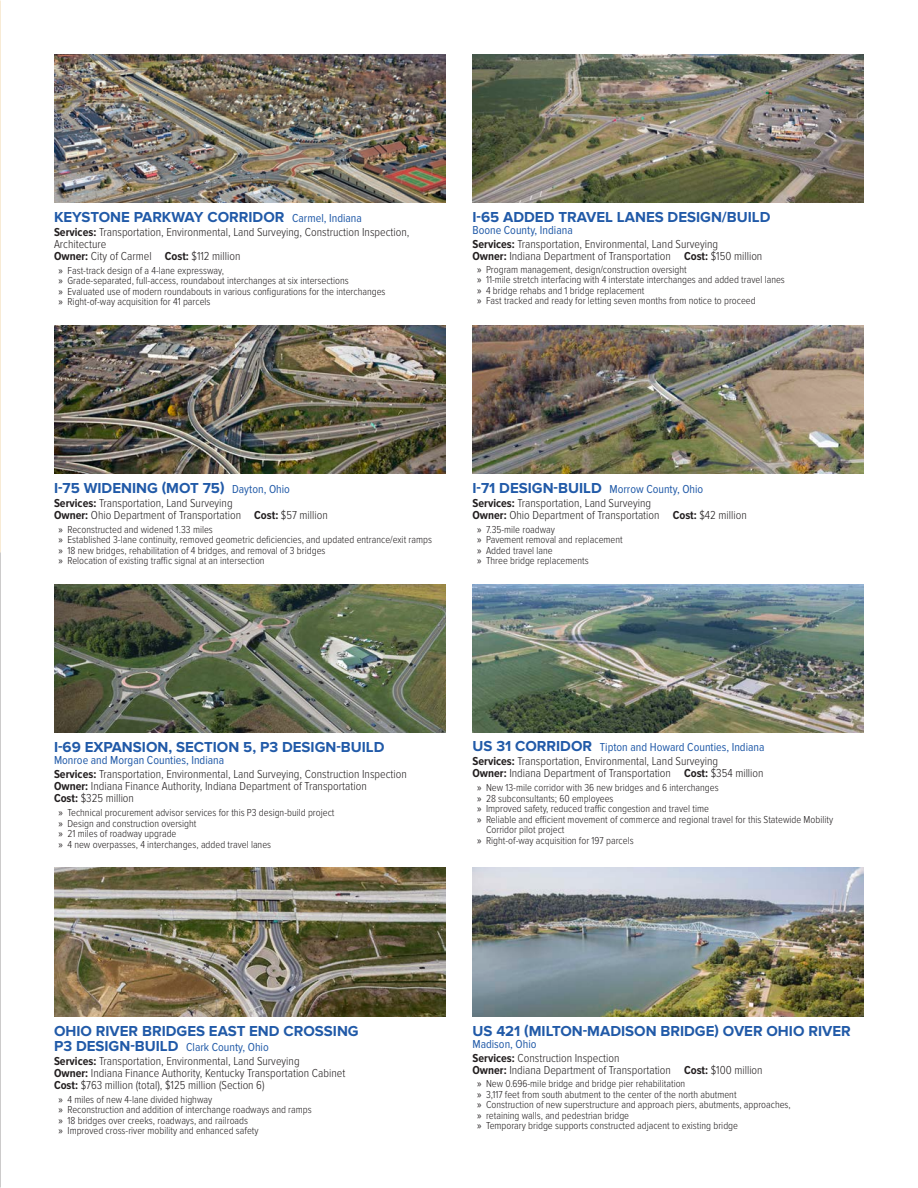
<style>
.page{position:relative;width:918px;height:1188px;background:#fff}
.page>*{position:absolute;margin:0;border:0;box-sizing:border-box;transform-origin:0 0}
.t1{font:700 15px "Proxima Nova";color:#215aa8}
.t2{font:300 12px/12px "Proxima Nova Cond";color:#231f20}
.t3{font:12px "Proxima Nova Cond";color:#215aa8}
.t4{font:300 10.5px/10.5px "Proxima Nova Cond";color:#231f20}
.s1{font-family:"Proxima Nova Cond";font-weight:400;font-size:12px}
.s2{font-weight:700}
.s3{font-family:"Myriad Pro";font-weight:400}
.s4{font-family:"Proxima Nova";font-weight:700;font-size:15px}
</style>
<div class="page">
<img style="left:472px;top:868px;width:392px;height:148px">
<img style="left:54px;top:325px;width:392px;height:149px">
<img style="left:472px;top:54px;width:392px;height:148px">
<img style="left:54px;top:868px;width:392px;height:148px">
<img style="left:472px;top:585px;width:392px;height:148px">
<img style="left:54px;top:54px;width:391px;height:148px">
<img style="left:472px;top:325px;width:392px;height:149px">
<img style="left:54px;top:585px;width:392px;height:148px">
<p class="t1" style="left:54px;top:208px;width:309px">KEYSTONE PARKWAY CORRIDOR <span class="s1">Carmel, Indiana</span></p>
<p class="t2" style="left:54px;top:226px;width:357px"><span class="s2">Services:</span> Transportation, Environmental, Land Surveying, Construction Inspection,<br>Architecture</p>
<p class="t2" style="left:54px;top:250px;width:188px"><span class="s2">Owner:</span> City of Carmel <span class="s2">Cost:</span> $112 million</p>
<p class="t4" style="left:59px;top:265px;width:167px"><span class="s3">»</span> Fast-track design of a 4-lane expressway,</p>
<p class="t4" style="left:59px;top:276px;width:292px"><span class="s3">»</span> Grade-separated, full-access, roundabout interchanges at six intersections</p>
<p class="t4" style="left:59px;top:286px;width:328px"><span class="s3">»</span> Evaluated use of modern roundabouts in various configurations for the interchanges</p>
<p class="t4" style="left:59px;top:297px;width:153px"><span class="s3">»</span> Right-of-way acquisition for 41 parcels</p>
<p class="t1" style="left:472px;top:208px;width:300px">I-65 ADDED TRAVEL LANES DESIGN/BUILD</p>
<p class="t3" style="left:472px;top:223px;width:102px">Boone County, Indiana</p>
<p class="t2" style="left:472px;top:238px;width:247px"><span class="s2">Services:</span> Transportation, Environmental, Land Surveying</p>
<p class="t2" style="left:472px;top:250px;width:291px"><span class="s2">Owner:</span> Indiana Department of Transportation <span class="s2">Cost:</span> $150 million</p>
<p class="t4" style="left:477px;top:264px;width:211px"><span class="s3">»</span> Program management, design/construction oversight</p>
<p class="t4" style="left:477px;top:275px;width:309px"><span class="s3">»</span> 11-mile stretch interfacing with 4 interstate interchanges and added travel lanes</p>
<p class="t4" style="left:477px;top:285px;width:169px"><span class="s3">»</span> 4 bridge rehabs and 1 bridge replacement</p>
<p class="t4" style="left:477px;top:296px;width:280px"><span class="s3">»</span> Fast tracked and ready for letting seven months from notice to proceed</p>
<p class="t1" style="left:54px;top:479px;width:237px">I-75 WIDENING (MOT 75) <span class="s1">Dayton, Ohio</span></p>
<p class="t2" style="left:54px;top:497px;width:180px"><span class="s2">Services:</span> Transportation, Land Surveying</p>
<p class="t2" style="left:54px;top:509px;width:275px"><span class="s2">Owner:</span> Ohio Department of Transportation <span class="s2">Cost:</span> $57 million</p>
<p class="t4" style="left:59px;top:524px;width:156px"><span class="s3">»</span> Reconstructed and widened 1.33 miles</p>
<p class="t4" style="left:59px;top:535px;width:375px"><span class="s3">»</span> Established 3-lane continuity, removed geometric deficiencies, and updated entrance/exit ramps</p>
<p class="t4" style="left:59px;top:545px;width:268px"><span class="s3">»</span> 18 new bridges, rehabilitation of 4 bridges, and removal of 3 bridges</p>
<p class="t4" style="left:59px;top:556px;width:208px"><span class="s3">»</span> Relocation of existing traffic signal at an intersection</p>
<p class="t3" style="left:472px;top:482px;width:232px"><span class="s4">I-71 DESIGN-BUILD</span> Morrow County, Ohio</p>
<p class="t2" style="left:473px;top:497px;width:180px"><span class="s2">Services:</span> Transportation, Land Surveying</p>
<p class="t2" style="left:473px;top:509px;width:276px"><span class="s2">Owner:</span> Ohio Department of Transportation <span class="s2">Cost:</span> $42 million</p>
<p class="t4" style="left:477px;top:524px;width:79px"><span class="s3">»</span> 7.35-mile roadway</p>
<p class="t4" style="left:477px;top:535px;width:147px"><span class="s3">»</span> Pavement removal and replacement</p>
<p class="t4" style="left:477px;top:545px;width:77px"><span class="s3">»</span> Added travel lane</p>
<p class="t4" style="left:477px;top:556px;width:113px"><span class="s3">»</span> Three bridge replacements</p>
<p class="t1" style="left:54px;top:739px;width:332px">I-69 EXPANSION, SECTION 5, P3 DESIGN-BUILD</p>
<p class="t3" style="left:54px;top:754px;width:172px">Monroe and Morgan Counties, Indiana</p>
<p class="t2" style="left:54px;top:769px;width:354px"><span class="s2">Services:</span> Transportation, Environmental, Land Surveying, Construction Inspection</p>
<p class="t2" style="left:54px;top:781px;width:314px"><span class="s2">Owner:</span> Indiana Finance Authority, Indiana Department of Transportation<br><span class="s2">Cost:</span> $325 million</p>
<p class="t4" style="left:59px;top:808px;width:277px"><span class="s3">»</span> Technical procurement advisor services for this P3 design-build project</p>
<p class="t4" style="left:59px;top:818px;width:139px"><span class="s3">»</span> Design and construction oversight</p>
<p class="t4" style="left:59px;top:829px;width:119px"><span class="s3">»</span> 21 miles of roadway upgrade</p>
<p class="t4" style="left:59px;top:839px;width:214px"><span class="s3">»</span> 4 new overpasses, 4 interchanges, added travel lanes</p>
<p class="t3" style="left:472px;top:740px;width:294px"><span class="s4">US 31 CORRIDOR</span> Tipton and Howard Counties, Indiana</p>
<p class="t2" style="left:473px;top:756px;width:247px"><span class="s2">Services:</span> Transportation, Environmental, Land Surveying</p>
<p class="t2" style="left:473px;top:768px;width:293px"><span class="s2">Owner:</span> Indiana Department of Transportation <span class="s2">Cost:</span> $354 million</p>
<p class="t4" style="left:477px;top:783px;width:243px"><span class="s3">»</span> New 13-mile corridor with 36 new bridges and 6 interchanges</p>
<p class="t4" style="left:477px;top:793px;width:138px"><span class="s3">»</span> 28 subconsultants; 60 employees</p>
<p class="t4" style="left:477px;top:804px;width:233px"><span class="s3">»</span> Improved safety, reduced traffic congestion and travel time</p>
<p class="t4" style="left:486px;top:814px;width:349px;text-indent:-9px"><span class="s3">»</span> Reliable and efficient movement of commerce and regional travel for this Statewide Mobility<br>Corridor pilot project</p>
<p class="t4" style="left:477px;top:835px;width:158px"><span class="s3">»</span> Right-of-way acquisition for 197 parcels</p>
<p class="t1" style="left:54px;top:1022px;width:306px">OHIO RIVER BRIDGES EAST END CROSSING</p>
<p class="t3" style="left:54px;top:1040px;width:216px"><span class="s4">P3 DESIGN-BUILD</span> Clark County, Ohio</p>
<p class="t2" style="left:54px;top:1055px;width:247px"><span class="s2">Services:</span> Transportation, Environmental, Land Surveying</p>
<p class="t2" style="left:54px;top:1067px;width:293px"><span class="s2">Owner:</span> Indiana Finance Authority, Kentucky Transportation Cabinet<br><span class="s2">Cost:</span> $763 million (total), $125 million (Section 6)</p>
<p class="t4" style="left:59px;top:1094px;width:155px"><span class="s3">»</span> 4 miles of new 4-lane divided highway</p>
<p class="t4" style="left:59px;top:1104px;width:255px"><span class="s3">»</span> Reconstruction and addition of interchange roadways and ramps</p>
<p class="t4" style="left:59px;top:1115px;width:191px"><span class="s3">»</span> 18 bridges over creeks, roadways, and railroads</p>
<p class="t4" style="left:59px;top:1125px;width:202px"><span class="s3">»</span> Improved cross-river mobility and enhanced safety</p>
<p class="t1" style="left:472px;top:1022px;width:380px">US 421 (MILTON-MADISON BRIDGE) OVER OHIO RIVER</p>
<p class="t3" style="left:472px;top:1037px;width:65px">Madison, Ohio</p>
<p class="t2" style="left:472px;top:1052px;width:148px"><span class="s2">Services:</span> Construction Inspection</p>
<p class="t2" style="left:472px;top:1064px;width:292px"><span class="s2">Owner:</span> Indiana Department of Transportation <span class="s2">Cost:</span> $100 million</p>
<p class="t4" style="left:477px;top:1079px;width:210px"><span class="s3">»</span> New 0.696-mile bridge and bridge pier rehabilitation</p>
<p class="t4" style="left:477px;top:1089px;width:261px"><span class="s3">»</span> 3,117 feet from south abutment to the center of the north abutment</p>
<p class="t4" style="left:477px;top:1100px;width:315px"><span class="s3">»</span> Construction of new superstructure and approach piers, abutments, approaches,</p>
<p class="t4" style="left:477px;top:1110px;width:154px"><span class="s3">»</span> retaining walls, and pedestrian bridge</p>
<p class="t4" style="left:477px;top:1121px;width:262px"><span class="s3">»</span> Temporary bridge supports constructed adjacent to existing bridge</p>
</div>
